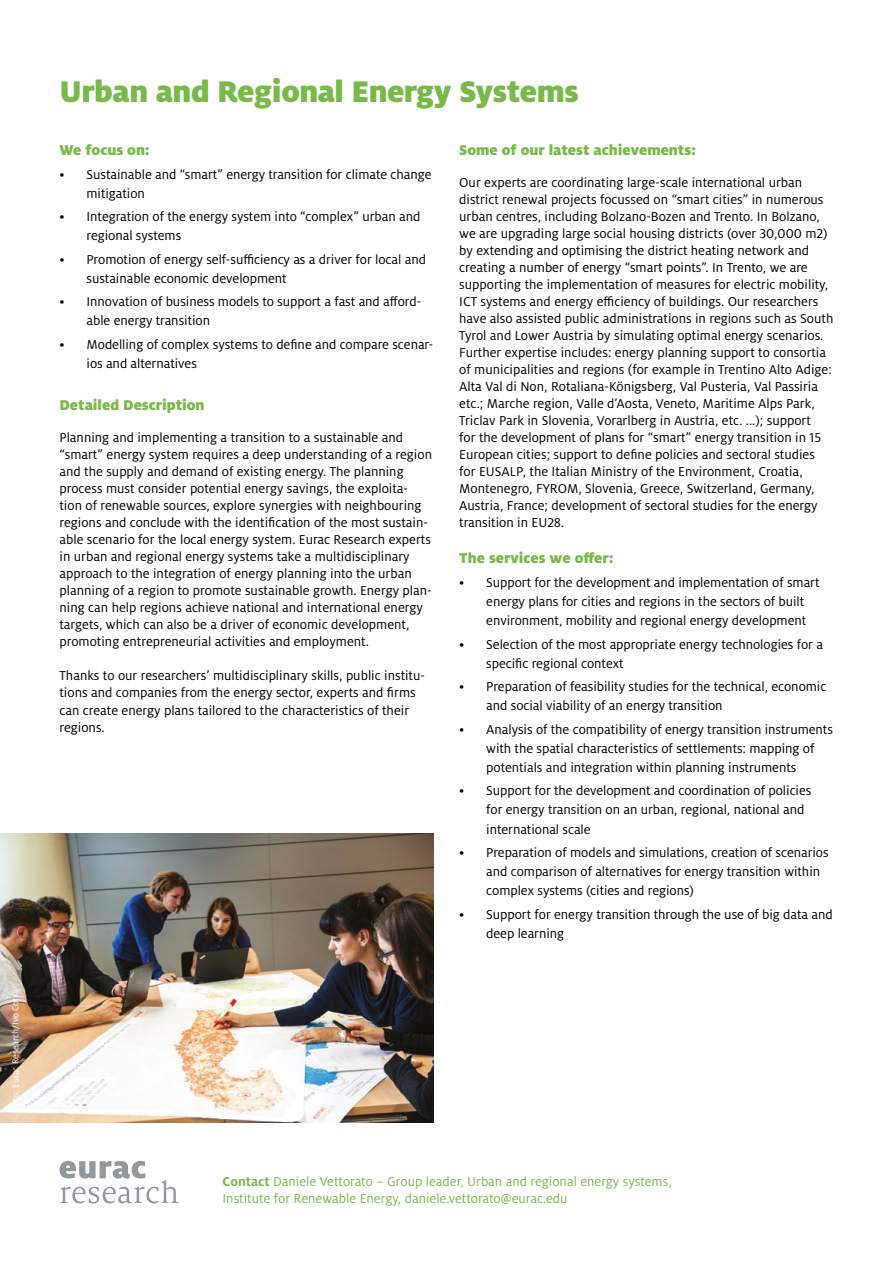
<style>
.page{position:relative;width:893px;height:1263px;background:#fff}
.page>*{position:absolute;margin:0;border:0;box-sizing:border-box;transform-origin:0 0}
.t1{font:900 33px "Milo Pro";letter-spacing:-.015em;color:#78ba49}
.t2{font:900 15.75px "Milo Pro";letter-spacing:-.005em;color:#78ba49}
.t3{font:14.25px/17px "Milo Pro";color:#000}
.t4{font:14.25px/17px "Milo Pro";color:#78ba49}
.t5{font:9.75px "Milo Pro";color:#fff}
.s1{font-weight:700}
</style>
<div class="page">
<img style="left:0;top:833px;width:434px;height:290px">
<svg style="left:60px;top:1161px;width:118px;height:42px"></svg>
<p class="t5" style="left:10px;top:1110px;width:122px;rotate:-90deg">Foto: Eurac Research/Ivo Corrà</p>
<h1 class="t1" style="left:60px;top:72px;width:521px">Urban and Regional Energy Systems</h1>
<p class="t2" style="left:60px;top:141px;width:92px">We focus on:</p>
<p class="t3" style="left:87px;top:165px;width:347px;line-height:19.2px;text-indent:-27px">• Sustainable and “smart” energy transition for climate change mitigation</p>
<p class="t3" style="left:87px;top:207px;width:335px;line-height:19.2px;text-indent:-27px">• Integration of the energy system into “complex” urban and regional systems</p>
<p class="t3" style="left:87px;top:250px;width:341px;line-height:19.2px;text-indent:-27px">• Promotion of energy self-sufficiency as a driver for local and sustainable economic development</p>
<p class="t3" style="left:87px;top:292px;width:336px;line-height:19.2px;text-indent:-27px">• Innovation of business models to support a fast and afford&shy;able energy transition</p>
<p class="t3" style="left:87px;top:335px;width:348px;line-height:19.2px;text-indent:-27px">• Modelling of complex systems to define and compare scenar&shy;ios and alternatives</p>
<p class="t2" style="left:60px;top:396px;width:147px">Detailed Description</p>
<p class="t3" style="left:60px;top:429px;width:374px">Planning and implementing a transition to a sustainable and “smart” energy system requires a deep understanding of a region and the supply and demand of existing energy. The planning process must consider potential energy savings, the exploita&shy;tion of renewable sources, explore synergies with neighbouring regions and conclude with the identification of the most sustain&shy;able scenario for the local energy system. Eurac Research experts in urban and regional energy systems take a multidisciplinary approach to the integration of energy planning into the urban planning of a region to promote sustainable growth. Energy plan&shy;ning can help regions achieve national and international energy targets, which can also be a driver of economic development, promoting entrepreneurial activities and employment.</p>
<p class="t3" style="left:60px;top:668px;width:367px">Thanks to our researchers’ multidisciplinary skills, public institu&shy;tions and companies from the energy sector, experts and firms can create energy plans tailored to the characteristics of their regions.</p>
<p class="t2" style="left:459px;top:141px;width:238px">Some of our latest achievements:</p>
<p class="t3" style="left:459px;top:174px;width:376px">Our experts are coordinating large-scale international urban district renewal projects focussed on “smart cities” in numerous urban centres, including Bolzano-Bozen and Trento. In Bolzano, we are upgrading large social housing districts (over 30,000 m2) by extending and optimising the district heating network and creating a number of energy “smart points”. In Trento, we are supporting the implementation of measures for electric mobility, ICT systems and energy efficiency of buildings. Our researchers have also assisted public administrations in regions such as South Tyrol and Lower Austria by simulating optimal energy scenarios.<br>Further expertise includes: energy planning support to consortia of municipalities and regions (for example in Trentino Alto Adige:<br>Alta Val di Non, Rotaliana-Königsberg, Val Pusteria, Val Passiria etc.; Marche region, Valle d’Aosta, Veneto, Maritime Alps Park, Triclav Park in Slovenia, Vorarlberg in Austria, etc. ...); support<br>for the development of plans for “smart” energy transition in 15<br>European cities; support to define policies and sectoral studies for EUSALP, the Italian Ministry of the Environment, Croatia, Montenegro, FYROM, Slovenia, Greece, Switzerland, Germany, Austria, France; development of sectoral studies for the energy transition in EU28.</p>
<p class="t2" style="left:459px;top:549px;width:156px">The services we offer:</p>
<p class="t3" style="left:486px;top:573px;width:335px;line-height:19.2px;text-indent:-27px">• Support for the development and implementation of smart energy plans for cities and regions in the sectors of built environment, mobility and regional energy development</p>
<p class="t3" style="left:486px;top:634px;width:338px;line-height:19.2px;text-indent:-27px">• Selection of the most appropriate energy technologies for a specific regional context</p>
<p class="t3" style="left:486px;top:677px;width:342px;line-height:19.2px;text-indent:-27px">• Preparation of feasibility studies for the technical, economic and social viability of an energy transition</p>
<p class="t3" style="left:486px;top:720px;width:348px;line-height:19.2px;text-indent:-27px">• Analysis of the compatibility of energy transition instruments with the spatial characteristics of settlements: mapping of potentials and integration within planning instruments</p>
<p class="t3" style="left:486px;top:781px;width:327px;line-height:19.2px;text-indent:-27px">• Support for the development and coordination of policies for energy transition on an urban, regional, national and international scale</p>
<p class="t3" style="left:486px;top:843px;width:344px;line-height:19.2px;text-indent:-27px">• Preparation of models and simulations, creation of scenarios and comparison of alternatives for energy transition within complex systems (cities and regions)</p>
<p class="t3" style="left:486px;top:904px;width:348px;line-height:19.2px;text-indent:-27px">• Support for energy transition through the use of big data and deep learning</p>
<p class="t4" style="left:223px;top:1173px;width:451px"><span class="s1">Contact</span> Daniele Vettorato – Group leader, Urban and regional energy systems,<br>Institute for Renewable Energy, daniele.vettorato@eurac.edu</p>
</div>
